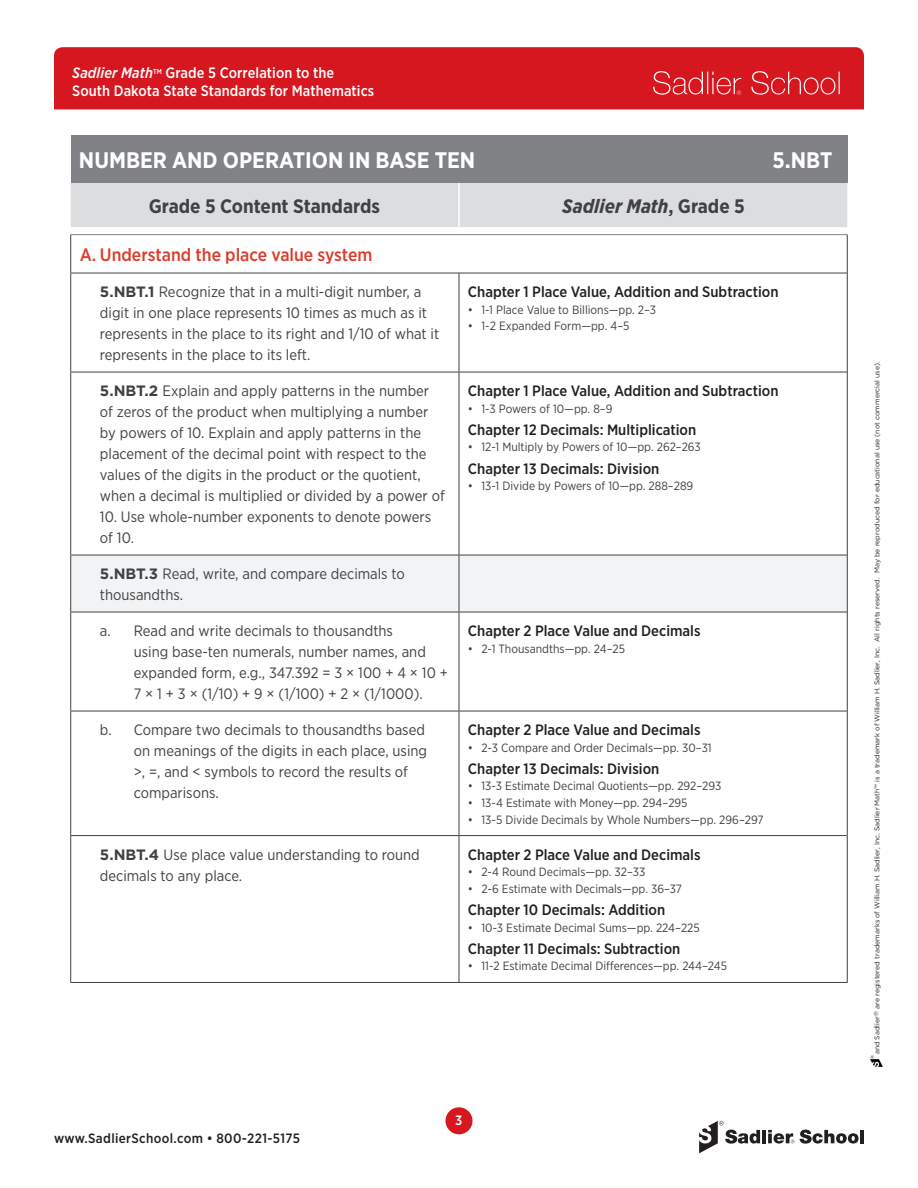
<style>
.page{position:relative;width:918px;height:1188px;background:#fff}
.page>*{position:absolute;margin:0;border:0;box-sizing:border-box;transform-origin:0 0}
.REAL_TITLES{font:700 22.5px "Gotham Narrow";color:#fff}
.Table_header{font:700 19.5px "Gotham Narrow";color:#414142}
.Table_header-2{font:italic 700 19.5px "Gotham Narrow";color:#414142}
.t1{font:500 18px "Gotham Narrow";color:#dc3c2b}
.Standards{font:15px/21px "Gotham Narrow";color:#414142}
.Chapter_Head{font:500 15px "Gotham Narrow";color:#231f20}
.t2{font:500 15px/18px "Gotham Narrow";letter-spacing:.005em;color:#fff}
.t3{font:500 13.5px "Gotham Narrow";letter-spacing:.025em;color:#231f20}
.t4{font:500 13.5px "Gotham Narrow";color:#fff}
.AUDIT_citations{font:12px "Gotham Narrow";color:#414142}
.t5{font:6.9px "Gotham";color:#231f20}
.t6{font:4.8px "Gotham";color:#231f20}
.s1{font-style:italic}
.s2{font-style:normal}
.s3{font-family:"Gotham";font-weight:700}
</style>
<div class="page">
<div style="left:446px;top:1107px;width:27px;height:27px;background:#d7171f;border-radius:50%"></div>
<div style="left:54px;top:47px;width:810px;height:62px;background:#d7171f"></div>
<svg style="left:653px;top:71px;width:88px;height:24px"></svg>
<svg style="left:751px;top:71px;width:89px;height:24px"></svg>
<svg style="left:871px;top:1059px;width:12px;height:7px"></svg>
<svg style="left:699px;top:1121px;width:61px;height:32px"></svg>
<hr style="left:762px;top:1130px;width:4px;height:13px;background:#231f20">
<svg style="left:800px;top:1130px;width:59px;height:14px"></svg>
<hr style="left:860px;top:1130px;width:4px;height:13px;background:#231f20">
<svg style="left:768px;top:1130px;width:26px;height:14px"></svg>
<div style="left:71px;top:136px;width:776px;height:47px;background:#808285"></div>
<div style="left:71px;top:183px;width:776px;height:44px;background:#dcdddf"></div>
<div style="left:71px;top:556px;width:776px;height:56px;background:#f2f3f4"></div>
<hr style="left:70px;top:235px;width:1px;height:38px;background:#414142">
<hr style="left:847px;top:235px;width:1px;height:38px;background:#414142">
<hr style="left:70px;top:982px;width:389px;height:1px;background:#414142">
<hr style="left:459px;top:982px;width:389px;height:1px;background:#414142">
<hr style="left:70px;top:234px;width:389px;height:1px;background:#808285">
<hr style="left:459px;top:234px;width:389px;height:1px;background:#808285">
<hr style="left:70px;top:273px;width:389px;height:1px;background:#414142">
<hr style="left:70px;top:273px;width:1px;height:99px;background:#414142">
<hr style="left:459px;top:273px;width:388px;height:1px;background:#414142">
<hr style="left:70px;top:372px;width:1px;height:183px;background:#414142">
<hr style="left:70px;top:555px;width:1px;height:57px;background:#414142">
<hr style="left:70px;top:612px;width:1px;height:99px;background:#414142">
<hr style="left:70px;top:711px;width:1px;height:124px;background:#414142">
<hr style="left:70px;top:836px;width:1px;height:146px;background:#414142">
<hr style="left:459px;top:273px;width:1px;height:99px;background:#414142">
<hr style="left:847px;top:273px;width:1px;height:99px;background:#414142">
<hr style="left:459px;top:372px;width:1px;height:183px;background:#414142">
<hr style="left:847px;top:372px;width:1px;height:183px;background:#414142">
<hr style="left:459px;top:555px;width:1px;height:57px;background:#414142">
<hr style="left:847px;top:555px;width:1px;height:57px;background:#414142">
<hr style="left:459px;top:612px;width:1px;height:99px;background:#414142">
<hr style="left:847px;top:612px;width:1px;height:99px;background:#414142">
<hr style="left:459px;top:711px;width:1px;height:124px;background:#414142">
<hr style="left:847px;top:711px;width:1px;height:125px;background:#414142">
<hr style="left:459px;top:836px;width:1px;height:146px;background:#414142">
<hr style="left:847px;top:836px;width:1px;height:146px;background:#414142">
<hr style="left:458px;top:183px;width:2px;height:44px;background:#fff">
<hr style="left:70px;top:372px;width:389px;height:1px;background:#414142">
<hr style="left:70px;top:555px;width:389px;height:1px;background:#414142">
<hr style="left:70px;top:612px;width:389px;height:1px;background:#414142">
<hr style="left:70px;top:711px;width:389px;height:1px;background:#414142">
<hr style="left:70px;top:835px;width:389px;height:1px;background:#414142">
<hr style="left:459px;top:372px;width:388px;height:1px;background:#414142">
<hr style="left:459px;top:555px;width:388px;height:1px;background:#414142">
<hr style="left:459px;top:612px;width:388px;height:1px;background:#414142">
<hr style="left:459px;top:711px;width:388px;height:1px;background:#414142">
<hr style="left:459px;top:835px;width:388px;height:1px;background:#414142">
<p class="t2" style="left:72px;top:63px;width:304px"><span class="s1">Sadlier Math</span><sup>TM</sup> Grade 5 Correlation to the<br>South Dakota State Standards for Mathematics</p>
<p class="REAL_TITLES" style="left:79px;top:146px;width:398px">NUMBER AND OPERATION IN BASE TEN</p>
<p class="REAL_TITLES" style="left:773px;top:146px;width:61px">5.NBT</p>
<p class="Table_header" style="left:149px;top:193px;width:233px">Grade 5 Content Standards</p>
<p class="Table_header-2" style="left:562px;top:193px;width:184px">Sadlier Math<span class="s2">, Grade 5</span></p>
<p class="t1" style="left:80px;top:243px;width:294px">A. Understand the place value system</p>
<p class="Standards" style="left:100px;top:281px;width:341px"><span class="s3">5.NBT.1</span> Recognize that in a multi-digit number, a digit in one place represents 10 times as much as it represents in the place to its right and 1/10 of what it represents in the place to its left.</p>
<p class="Chapter_Head" style="left:468px;top:282px;width:312px">Chapter 1 Place Value, Addition and Subtraction</p>
<p class="AUDIT_citations" style="left:468px;top:302px;width:190px">• 1-1 Place Value to Billions—pp. 2–3</p>
<p class="AUDIT_citations" style="left:468px;top:318px;width:163px">• 1-2 Expanded Form—pp. 4–5</p>
<p class="Standards" style="left:100px;top:380px;width:346px"><span class="s3">5.NBT.2</span> Explain and apply patterns in the number of zeros of the product when multiplying a number by powers of 10. Explain and apply patterns in the placement of the decimal point with respect to the values of the digits in the product or the quotient, when a decimal is multiplied or divided by a power of</p>
<p class="Standards" style="left:100px;top:506px;width:333px">10. Use whole-number exponents to denote powers of 10.</p>
<p class="Chapter_Head" style="left:468px;top:381px;width:312px">Chapter 1 Place Value, Addition and Subtraction</p>
<p class="AUDIT_citations" style="left:468px;top:401px;width:146px">• 1-3 Powers of 10—pp. 8–9</p>
<p class="Chapter_Head" style="left:468px;top:420px;width:230px">Chapter 12 Decimals: Multiplication</p>
<p class="AUDIT_citations" style="left:468px;top:440px;width:234px">• 12-1 Multiply by Powers of 10—pp. 262–263</p>
<p class="Chapter_Head" style="left:468px;top:459px;width:193px">Chapter 13 Decimals: Division</p>
<p class="AUDIT_citations" style="left:468px;top:479px;width:227px">• 13-1 Divide by Powers of 10—pp. 288–289</p>
<p class="Standards" style="left:100px;top:563px;width:306px"><span class="s3">5.NBT.3</span> Read, write, and compare decimals to thousandths.</p>
<p class="Standards" style="left:134px;top:620px;width:316px;text-indent:-34px">a. Read and write decimals to thousandths<br>using base-ten numerals, number names, and expanded form, e.g., 347.392 = 3 × 100 + 4 × 10 + 7 × 1 + 3 × (1/10) + 9 × (1/100) + 2 × (1/1000).</p>
<p class="Chapter_Head" style="left:468px;top:621px;width:234px">Chapter 2 Place Value and Decimals</p>
<p class="AUDIT_citations" style="left:468px;top:641px;width:159px">• 2-1 Thousandths—pp. 24–25</p>
<p class="Standards" style="left:134px;top:719px;width:295px;text-indent:-34px">b. Compare two decimals to thousandths based on meanings of the digits in each place, using &gt;, =, and &lt; symbols to record the results of comparisons.</p>
<p class="Chapter_Head" style="left:468px;top:720px;width:234px">Chapter 2 Place Value and Decimals</p>
<p class="AUDIT_citations" style="left:468px;top:740px;width:245px">• 2-3 Compare and Order Decimals—pp. 30–31</p>
<p class="Chapter_Head" style="left:468px;top:759px;width:193px">Chapter 13 Decimals: Division</p>
<p class="AUDIT_citations" style="left:468px;top:779px;width:255px">• 13-3 Estimate Decimal Quotients—pp. 292–293</p>
<p class="AUDIT_citations" style="left:468px;top:795px;width:221px">• 13-4 Estimate with Money—pp. 294–295</p>
<p class="AUDIT_citations" style="left:468px;top:812px;width:297px">• 13-5 Divide Decimals by Whole Numbers—pp. 296–297</p>
<p class="Standards" style="left:100px;top:844px;width:321px"><span class="s3">5.NBT.4</span> Use place value understanding to round decimals to any place.</p>
<p class="Chapter_Head" style="left:468px;top:845px;width:234px">Chapter 2 Place Value and Decimals</p>
<p class="AUDIT_citations" style="left:468px;top:864px;width:179px">• 2-4 Round Decimals—pp. 32–33</p>
<p class="AUDIT_citations" style="left:468px;top:881px;width:216px">• 2-6 Estimate with Decimals—pp. 36–37</p>
<p class="Chapter_Head" style="left:468px;top:900px;width:199px">Chapter 10 Decimals: Addition</p>
<p class="AUDIT_citations" style="left:468px;top:920px;width:233px">• 10-3 Estimate Decimal Sums—pp. 224–225</p>
<p class="Chapter_Head" style="left:468px;top:939px;width:214px">Chapter 11 Decimals: Subtraction</p>
<p class="AUDIT_citations" style="left:468px;top:959px;width:261px">• 11-2 Estimate Decimal Differences—pp. 244–245</p>
<p class="t3" style="left:54px;top:1129px;width:248px">www.SadlierSchool.com • 800-221-5175</p>
<p class="t4" style="left:455px;top:1112px;width:9px">3</p>
<p class="t5" style="left:873px;top:1054px;width:694px;rotate:-90deg">and Sadlier<sup>®</sup> are registered trademarks of William H. Sadlier, Inc. Sadlier Math™ is a trademark of William H. Sadlier, Inc. All rights reserved. May be reproduced for educational use (not commercial use).</p>
<p class="t6" style="left:869px;top:1059px;width:6px;rotate:-90deg">®</p>
</div>
